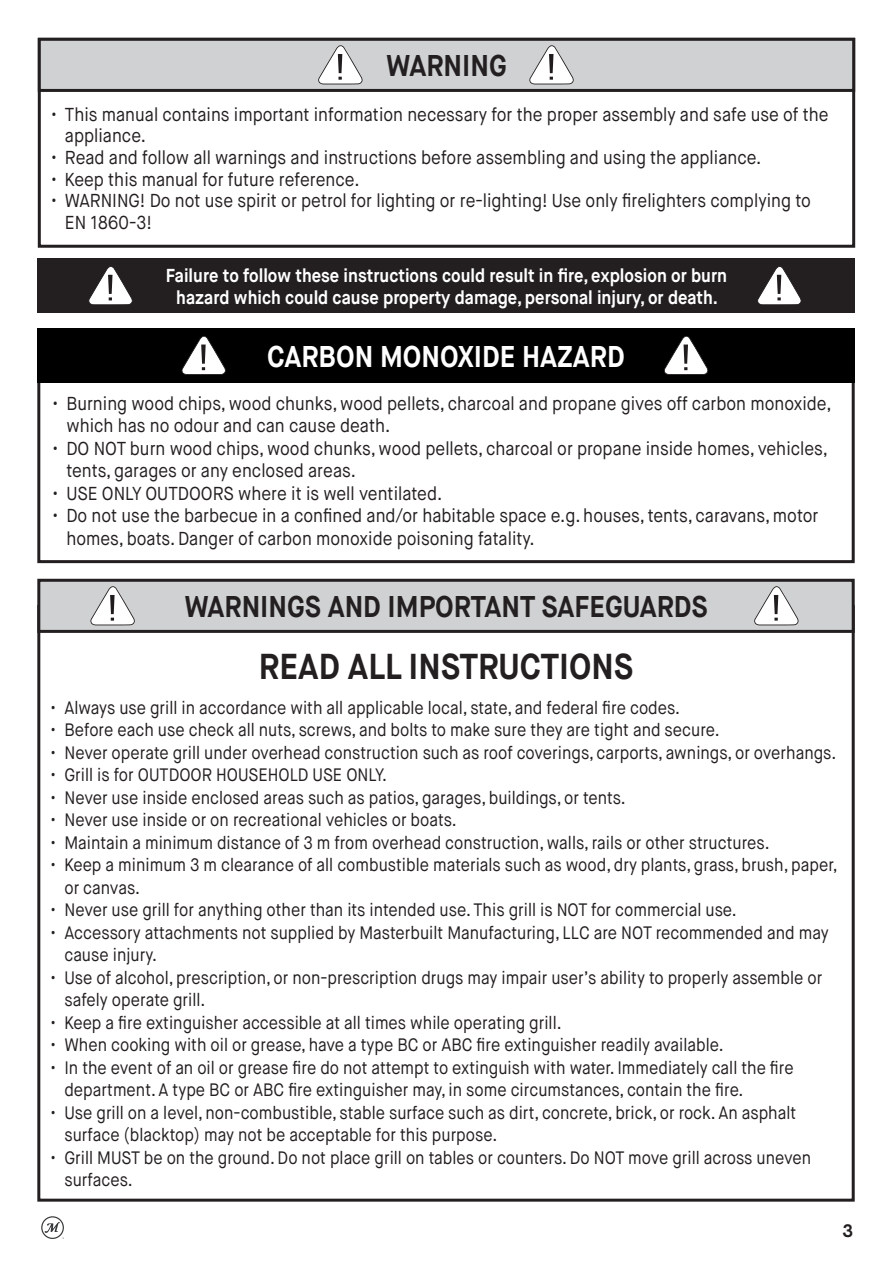
<style>
.page{position:relative;width:893px;height:1263px;background:#fff}
.page>*{position:absolute;margin:0;border:0;box-sizing:border-box;transform-origin:0 0}
.t1{font:700 36px "Maison Neue";color:#231f20;scale:.9 1}
.t2{font:700 30px "Maison Neue";color:#231f20;scale:.9 1}
.t3{font:700 30px "Maison Neue";color:#fff;scale:.9 1}
.t4{font:18.75px/22.5px "Maison Neue";color:#231f20;scale:.9 1}
.t5{font:700 18.75px "Maison Neue";color:#fff;scale:.9 1}
.t6{font:18px/22.5px "Maison Neue";color:#231f20;scale:.89 1}
.t7{font:700 18px "Maison Neue";color:#231f20}
</style>
<div class="page">
<svg style="left:41px;top:1216px;width:23px;height:23px"></svg>
<div style="left:38px;top:38px;width:817px;height:210px;border:3px solid #231f20"></div>
<div style="left:37px;top:328px;width:818px;height:235px;border:3px solid #231f20"></div>
<div style="left:37px;top:328px;width:818px;height:54px;background:#000"></div>
<svg style="left:181px;top:336px;width:45px;height:39px"></svg>
<svg style="left:664px;top:336px;width:44px;height:39px"></svg>
<div style="left:39px;top:580px;width:814px;height:51px;background:#cfd1d2"></div>
<div style="left:37px;top:579px;width:818px;height:54px;border:3px solid #231f20"></div>
<svg style="left:90px;top:586px;width:45px;height:39px"></svg>
<svg style="left:754px;top:586px;width:45px;height:39px"></svg>
<div style="left:39px;top:39px;width:815px;height:51px;background:#cfd1d2"></div>
<div style="left:38px;top:38px;width:817px;height:54px;border:3px solid #231f20"></div>
<svg style="left:318px;top:45px;width:45px;height:39px"></svg>
<svg style="left:529px;top:45px;width:45px;height:39px"></svg>
<div style="left:38px;top:259px;width:817px;height:54px;background:#231f20"></div>
<svg style="left:88px;top:266px;width:45px;height:39px"></svg>
<svg style="left:757px;top:266px;width:44px;height:39px"></svg>
<p class="t2" style="left:386px;top:47px;width:135px">WARNING</p>
<p class="t4" style="left:65px;top:104px;width:850px;line-height:21.6px;text-indent:-14px">• This manual contains important information necessary for the proper assembly and safe use of the appliance.</p>
<p class="t4" style="left:51px;top:146px;width:790px">• Read and follow all warnings and instructions before assembling and using the appliance.</p>
<p class="t4" style="left:51px;top:168px;width:344px">• Keep this manual for future reference.</p>
<p class="t4" style="left:65px;top:190px;width:830px;line-height:21.6px;text-indent:-14px">• WARNING! Do not use spirit or petrol for lighting or re-lighting! Use only firelighters complying to<br>EN 1860-3!</p>
<p class="t5" style="left:166px;top:264px;width:625px">Failure to follow these instructions could result in fire, explosion or burn</p>
<p class="t5" style="left:176px;top:285px;width:604px">hazard which could cause property damage, personal injury, or death.</p>
<p class="t3" style="left:267px;top:338px;width:399px">CARBON MONOXIDE HAZARD</p>
<p class="t4" style="left:66px;top:392px;width:852px;text-indent:-14px">• Burning wood chips, wood chunks, wood pellets, charcoal and propane gives off carbon monoxide, which has no odour and can cause death.</p>
<p class="t4" style="left:66px;top:437px;width:848px;text-indent:-14px">• DO NOT burn wood chips, wood chunks, wood pellets, charcoal or propane inside homes, vehicles, tents, garages or any enclosed areas.</p>
<p class="t4" style="left:53px;top:482px;width:434px">• USE ONLY OUTDOORS where it is well ventilated.</p>
<p class="t4" style="left:66px;top:504px;width:837px;text-indent:-14px">• Do not use the barbecue in a confined and/or habitable space e.g. houses, tents, caravans, motor homes, boats. Danger of carbon monoxide poisoning fatality.</p>
<p class="t2" style="left:184px;top:588px;width:583px">WARNINGS AND IMPORTANT SAFEGUARDS</p>
<p class="t1" style="left:259px;top:644px;width:417px">READ ALL INSTRUCTIONS</p>
<p class="t6" style="left:51px;top:696px;width:708px">• Always use grill in accordance with all applicable local, state, and federal fire codes.</p>
<p class="t6" style="left:51px;top:719px;width:753px">• Before each use check all nuts, screws, and bolts to make sure they are tight and secure.</p>
<p class="t6" style="left:51px;top:741px;width:884px">• Never operate grill under overhead construction such as roof coverings, carports, awnings, or overhangs.</p>
<p class="t6" style="left:51px;top:764px;width:379px">• Grill is for OUTDOOR HOUSEHOLD USE ONLY.</p>
<p class="t6" style="left:51px;top:786px;width:647px">• Never use inside enclosed areas such as patios, garages, buildings, or tents.</p>
<p class="t6" style="left:51px;top:809px;width:457px">• Never use inside or on recreational vehicles or boats.</p>
<p class="t6" style="left:51px;top:831px;width:809px">• Maintain a minimum distance of 3 m from overhead construction, walls, rails or other structures.</p>
<p class="t6" style="left:64px;top:854px;width:870px;text-indent:-14px">• Keep a minimum 3 m clearance of all combustible materials such as wood, dry plants, grass, brush, paper, or canvas.</p>
<p class="t6" style="left:51px;top:899px;width:772px">• Never use grill for anything other than its intended use. This grill is NOT for commercial use.</p>
<p class="t6" style="left:64px;top:921px;width:860px;text-indent:-14px">• Accessory attachments not supplied by Masterbuilt Manufacturing, LLC are NOT recommended and may cause injury.</p>
<p class="t6" style="left:64px;top:966px;width:853px;text-indent:-14px">• Use of alcohol, prescription, or non-prescription drugs may impair user’s ability to properly assemble or safely operate grill.</p>
<p class="t6" style="left:51px;top:1011px;width:575px">• Keep a fire extinguisher accessible at all times while operating grill.</p>
<p class="t6" style="left:51px;top:1034px;width:757px">• When cooking with oil or grease, have a type BC or ABC fire extinguisher readily available.</p>
<p class="t6" style="left:64px;top:1056px;width:821px;text-indent:-14px">• In the event of an oil or grease fire do not attempt to extinguish with water. Immediately call the fire department. A type BC or ABC fire extinguisher may, in some circumstances, contain the fire.</p>
<p class="t6" style="left:64px;top:1101px;width:824px;text-indent:-14px">• Use grill on a level, non-combustible, stable surface such as dirt, concrete, brick, or rock. An asphalt surface (blacktop) may not be acceptable for this purpose.</p>
<p class="t6" style="left:64px;top:1146px;width:841px;text-indent:-14px">• Grill MUST be on the ground. Do not place grill on tables or counters. Do NOT move grill across uneven surfaces.</p>
<p class="t7" style="left:842px;top:1219px;width:12px">3</p>
</div>
